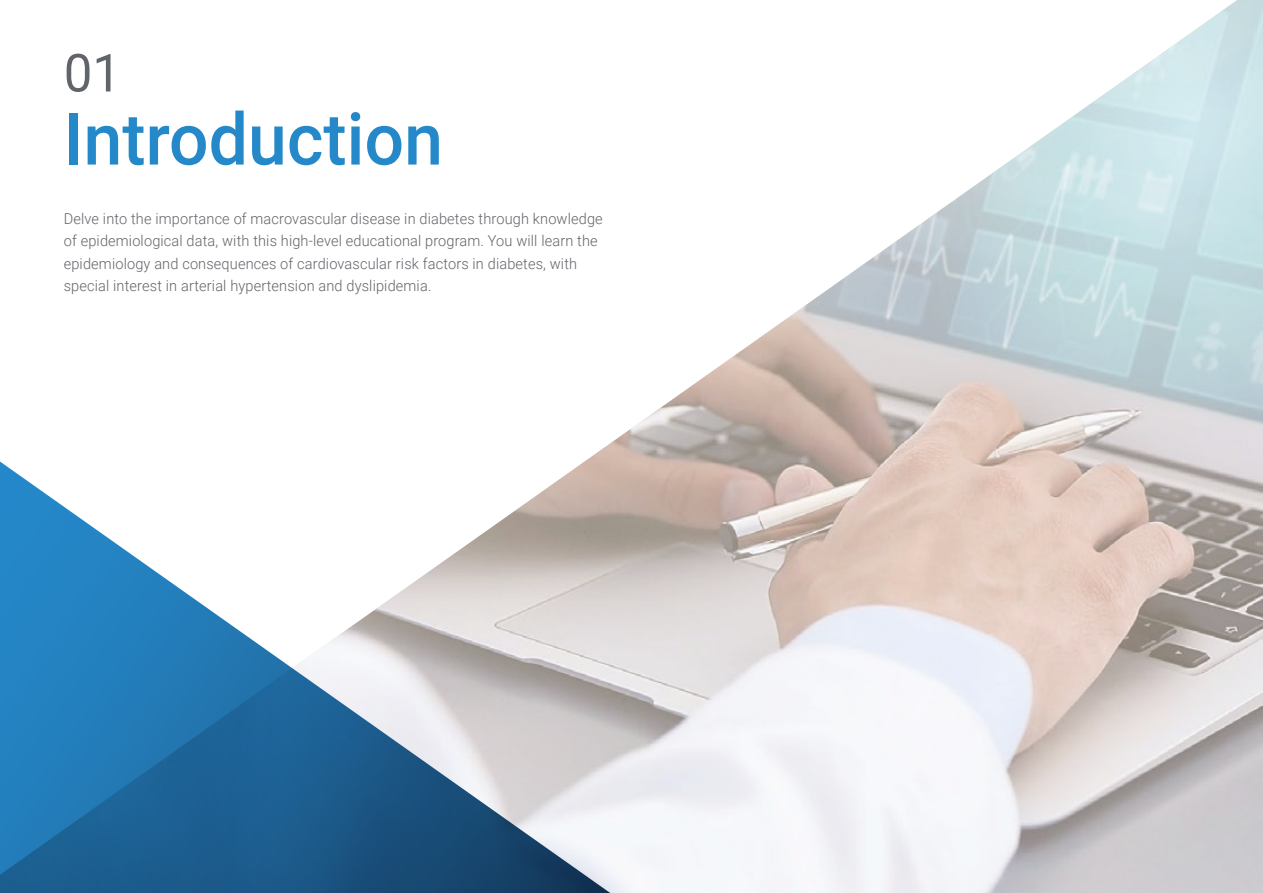
<style>
.page{position:relative;width:1263px;height:893px;background:#fff}
.page>*{position:absolute;margin:0;border:0;box-sizing:border-box;transform-origin:0 0}
.t1{font:500 72px "Roboto";color:#2488c9}
.t2{font:52.5px "Roboto";color:#61646a}
.t3{font:300 15px/22.5px "Roboto";letter-spacing:.01em;color:#61646a}
</style>
<div class="page">
<img style="left:607px;top:0;width:656px;height:893px">
<svg style="left:0;top:446px;width:640px;height:447px"></svg>
<h2 class="t2" style="left:64px;top:36px;width:59px">01</h2>
<h1 class="t1" style="left:64px;top:89px;width:381px">Introduction</h1>
<p class="t3" style="left:64px;top:207px;width:540px">Delve into the importance of macrovascular disease in diabetes through knowledge of epidemiological data, with this high-level educational program. You will learn the epidemiology and consequences of cardiovascular risk factors in diabetes, with special interest in arterial hypertension and dyslipidemia.</p>
</div>
